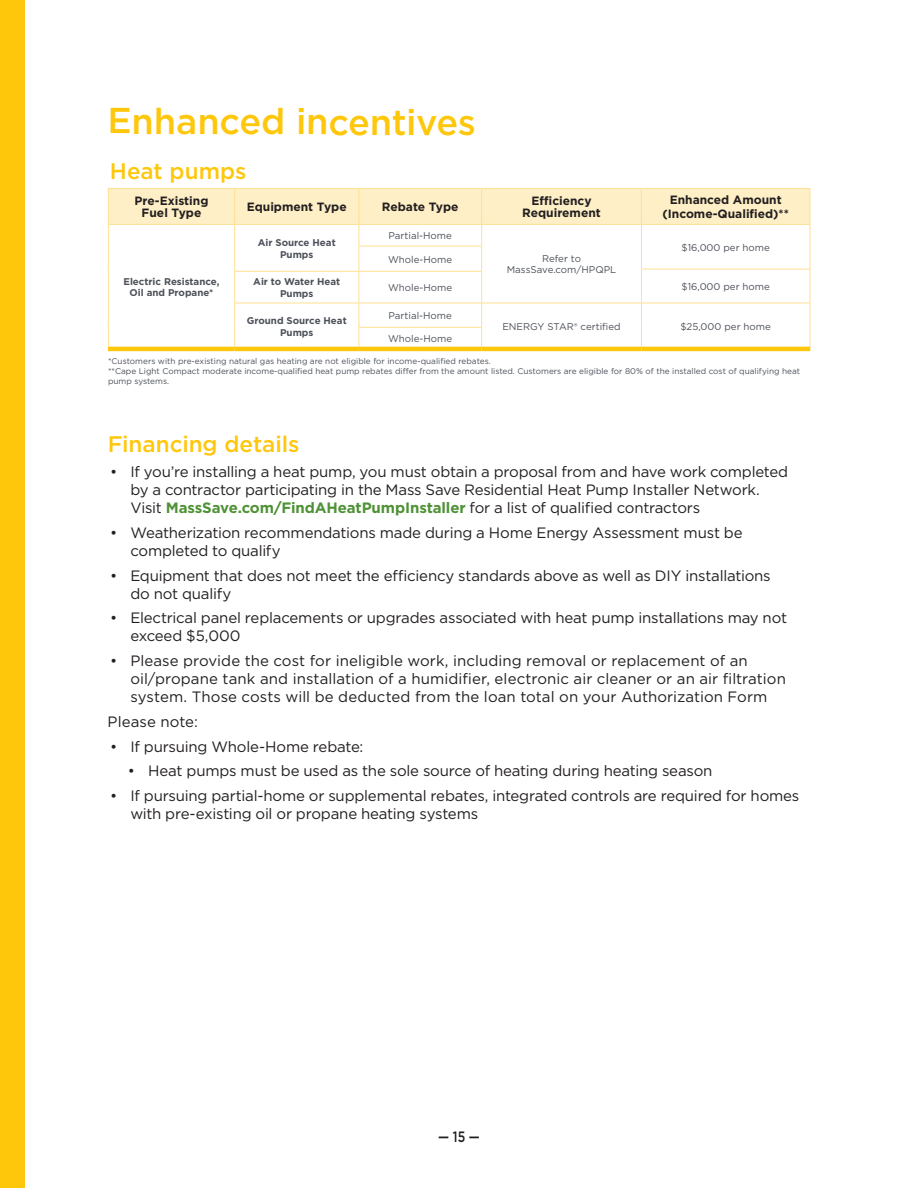
<style>
.page{position:relative;width:918px;height:1188px;background:#fff}
.page>*{position:absolute;margin:0;border:0;box-sizing:border-box;transform-origin:0 0}
.t1{font:500 36px "Gotham";letter-spacing:-.01em;color:#fec70c}
.t2{font:500 22.5px "Gotham";color:#fec70c}
.t3{font:15px/18px "Gotham";letter-spacing:-.01em;color:#231f20}
.t4{font:500 15px "Gotham";color:#231f20;scale:.81 1}
.t5{font:700 12px/12px "Gotham";color:#231f20;text-align:center}
.t6{font:9.75px/11.7px "Gotham";color:#4c5159;text-align:center}
.t7{font:700 9.75px/11.7px "Gotham";color:#4c5159;text-align:center}
.t8{font:8.25px/9.9px "Gotham";color:#4c5159}
.s1{font-weight:700;color:#4f9236}
</style>
<div class="page">
<div style="left:0;top:0;width:25px;height:1188px;background:#fec70c"></div>
<hr style="left:108px;top:271px;width:1px;height:32px;background:#ffe092">
<svg style="left:108px;top:303px;width:1px;height:44px"></svg>
<svg style="left:108px;top:188px;width:703px;height:83px"></svg>
<hr style="left:641px;top:271px;width:1px;height:32px;background:#ffe092">
<hr style="left:810px;top:271px;width:1px;height:32px;background:#ffe092">
<hr style="left:234px;top:271px;width:125px;height:1px;background:#ffe092">
<hr style="left:234px;top:272px;width:1px;height:31px;background:#ffe092">
<hr style="left:359px;top:271px;width:123px;height:1px;background:#ffe092">
<hr style="left:359px;top:272px;width:1px;height:31px;background:#ffe092">
<hr style="left:481px;top:272px;width:1px;height:31px;background:#ffe092">
<hr style="left:234px;top:303px;width:125px;height:1px;background:#ffe092">
<svg style="left:234px;top:303px;width:1px;height:44px"></svg>
<hr style="left:359px;top:303px;width:123px;height:1px;background:#ffe092">
<hr style="left:482px;top:303px;width:159px;height:1px;background:#ffe092">
<hr style="left:641px;top:303px;width:169px;height:1px;background:#ffe092">
<svg style="left:641px;top:303px;width:1px;height:44px"></svg>
<svg style="left:810px;top:303px;width:1px;height:44px"></svg>
<hr style="left:359px;top:327px;width:123px;height:1px;background:#ffe092">
<svg style="left:359px;top:303px;width:1px;height:44px"></svg>
<svg style="left:481px;top:303px;width:1px;height:44px"></svg>
<hr style="left:482px;top:188px;width:159px;height:1px;background:#ffe092">
<hr style="left:481px;top:189px;width:1px;height:35px;background:#ffe092">
<hr style="left:482px;top:224px;width:159px;height:1px;background:#ffe092">
<hr style="left:641px;top:188px;width:169px;height:1px;background:#ffe092">
<hr style="left:641px;top:189px;width:1px;height:35px;background:#ffe092">
<hr style="left:810px;top:189px;width:1px;height:35px;background:#ffe092">
<hr style="left:641px;top:224px;width:169px;height:1px;background:#ffe092">
<hr style="left:108px;top:347px;width:127px;height:4px;background:#fec70c">
<hr style="left:235px;top:347px;width:124px;height:4px;background:#fec70c">
<hr style="left:482px;top:347px;width:159px;height:4px;background:#fec70c">
<hr style="left:641px;top:347px;width:169px;height:4px;background:#fec70c">
<hr style="left:359px;top:347px;width:123px;height:4px;background:#fec70c">
<h1 class="t1" style="left:108px;top:98px;width:370px">Enhanced incentives</h1>
<h2 class="t2" style="left:110px;top:156px;width:138px">Heat pumps</h2>
<p class="t5" style="left:135px;top:195px;width:75px">Pre-Existing<br>Fuel Type</p>
<p class="t5" style="left:247px;top:201px;width:101px">Equipment Type</p>
<p class="t5" style="left:382px;top:201px;width:78px">Rebate Type</p>
<p class="t5" style="left:522px;top:195px;width:80px">Efficiency<br>Requirement</p>
<p class="t5" style="left:662px;top:192px;width:128px;line-height:14.4px">Enhanced Amount (Income-Qualified)**</p>
<p class="t7" style="left:258px;top:237px;width:79px">Air Source Heat<br>Pumps</p>
<p class="t6" style="left:389px;top:230px;width:65px">Partial-Home</p>
<p class="t6" style="left:388px;top:253px;width:66px">Whole-Home</p>
<p class="t6" style="left:507px;top:252px;width:111px">Refer to<br>MassSave.com/HPQPL</p>
<p class="t6" style="left:681px;top:241px;width:90px">$16,000 per home</p>
<p class="t7" style="left:123px;top:275px;width:98px">Electric Resistance,<br>Oil and Propane*</p>
<p class="t7" style="left:253px;top:276px;width:88px">Air to Water Heat<br>Pumps</p>
<p class="t6" style="left:388px;top:282px;width:66px">Whole-Home</p>
<p class="t7" style="left:247px;top:315px;width:101px">Ground Source Heat<br>Pumps</p>
<p class="t6" style="left:681px;top:280px;width:90px">$16,000 per home</p>
<p class="t6" style="left:389px;top:310px;width:65px">Partial-Home</p>
<p class="t6" style="left:502px;top:320px;width:120px">ENERGY STAR® certified</p>
<p class="t6" style="left:680px;top:320px;width:92px">$25,000 per home</p>
<p class="t6" style="left:388px;top:333px;width:66px">Whole-Home</p>
<p class="t8" style="left:108px;top:356px;width:694px">*Customers with pre-existing natural gas heating are not eligible for income-qualified rebates.<br>**Cape Light Compact moderate income-qualified heat pump rebates differ from the amount listed. Customers are eligible for 80% of the installed cost of qualifying heat pump systems.</p>
<h2 class="t2" style="left:108px;top:430px;width:193px">Financing details</h2>
<p class="t3" style="left:130px;top:463px;width:659px;text-indent:-20px">• If you’re installing a heat pump, you must obtain a proposal from and have work completed by a contractor participating in the Mass Save Residential Heat Pump Installer Network.<br>Visit <span class="s1">MassSave.com/FindAHeatPumpInstaller</span> for a list of qualified contractors</p>
<p class="t3" style="left:130px;top:523px;width:614px;text-indent:-20px">• Weatherization recommendations made during a Home Energy Assessment must be completed to qualify</p>
<p class="t3" style="left:130px;top:566px;width:642px;text-indent:-20px">• Equipment that does not meet the efficiency standards above as well as DIY installations do not qualify</p>
<p class="t3" style="left:130px;top:609px;width:658px;text-indent:-20px">• Electrical panel replacements or upgrades associated with heat pump installations may not exceed $5,000</p>
<p class="t3" style="left:130px;top:652px;width:657px;text-indent:-20px">• Please provide the cost for ineligible work, including removal or replacement of an oil/propane tank and installation of a humidifier, electronic air cleaner or an air filtration system. Those costs will be deducted from the loan total on your Authorization Form</p>
<p class="t3" style="left:108px;top:712px;width:92px">Please note:</p>
<p class="t3" style="left:110px;top:737px;width:255px">• If pursuing Whole-Home rebate:</p>
<p class="t3" style="left:128px;top:762px;width:586px">• Heat pumps must be used as the sole source of heating during heating season</p>
<p class="t3" style="left:130px;top:787px;width:671px;text-indent:-20px">• If pursuing partial-home or supplemental rebates, integrated controls are required for homes with pre-existing oil or propane heating systems</p>
<p class="t4" style="left:438px;top:1127px;width:53px">— 15 —</p>
</div>
